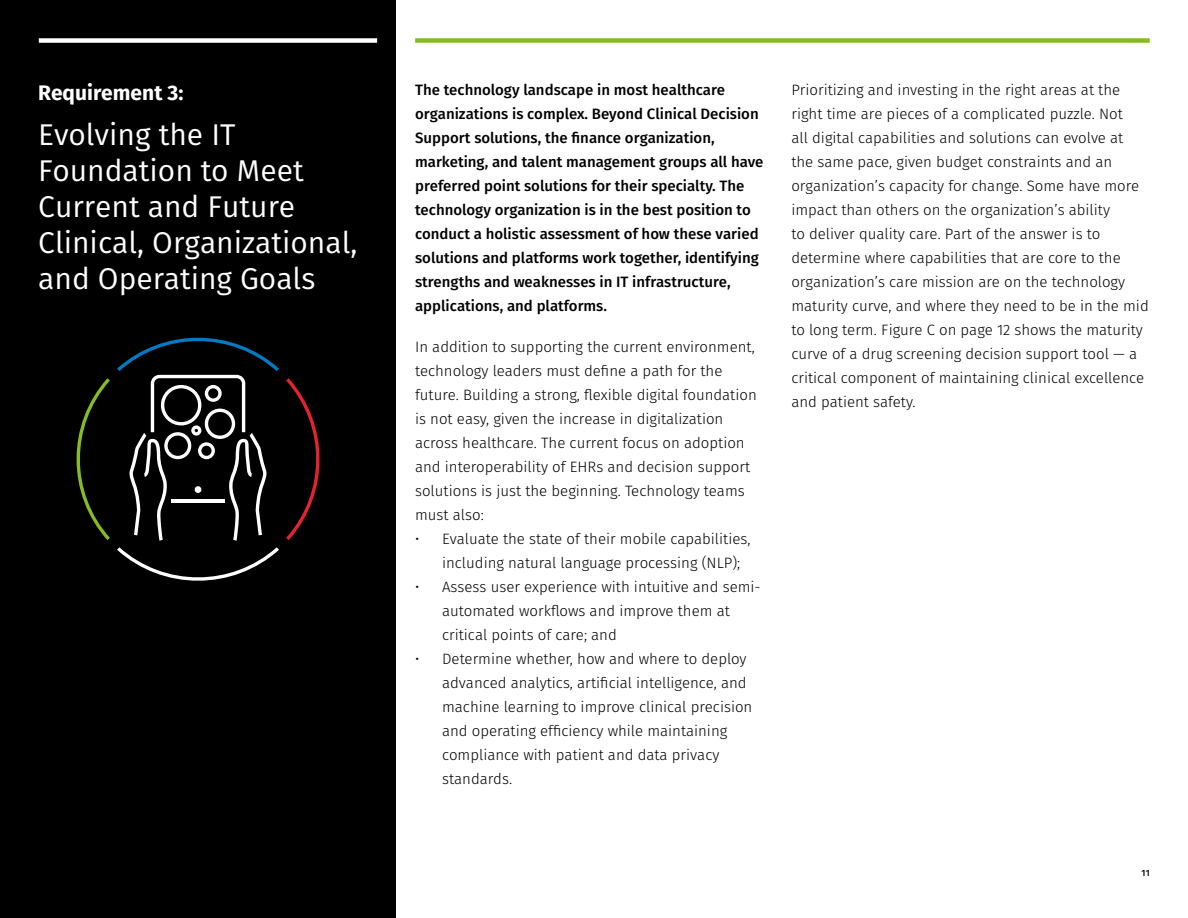
<style>
.page{position:relative;width:1188px;height:918px;background:#fff}
.page>*{position:absolute;margin:0;border:0;box-sizing:border-box;transform-origin:0 0}
.Subhead_1-16_20{font:30px/36px "Fira Sans";color:#fff}
.Subhead_1-16_20-2{font:700 21px "Fira Sans";color:#fff}
.Body_text_larger_-_10_16_light{font:300 15px/24px "Fira Sans";color:#000}
.Body_text_larger_-_10_16_light-2{font:500 15px/24px "Fira Sans";color:#000}
.t1{font:500 9px "Fira Sans";color:#000}
</style>
<div class="page">
<div style="left:415px;top:38px;width:735px;height:5px;background:#85bb23"></div>
<div style="left:0;top:0;width:396px;height:918px;background:#000"></div>
<svg style="left:77px;top:378px;width:33px;height:162px"></svg>
<svg style="left:117px;top:547px;width:162px;height:34px"></svg>
<svg style="left:286px;top:378px;width:34px;height:162px"></svg>
<svg style="left:117px;top:338px;width:162px;height:203px"></svg>
<div style="left:39px;top:38px;width:338px;height:5px;background:#fff"></div>
<p class="Subhead_1-16_20-2" style="left:38px;top:75px;width:147px">Requirement 3:</p>
<p class="Subhead_1-16_20" style="left:38px;top:116px;width:321px">Evolving the IT<br>Foundation to Meet<br>Current and Future<br>Clinical, Organizational, and Operating Goals</p>
<p class="Body_text_larger_-_10_16_light-2" style="left:415px;top:77px;width:350px">The technology landscape in most healthcare organizations is complex. Beyond Clinical Decision Support solutions, the finance organization, marketing, and talent management groups all have preferred point solutions for their specialty. The technology organization is in the best position to conduct a holistic assessment of how these varied solutions and platforms work together, identifying strengths and weaknesses in IT infrastructure, applications, and platforms.</p>
<p class="Body_text_larger_-_10_16_light" style="left:415px;top:335px;width:343px">In addition to supporting the current environment, technology leaders must define a path for the future. Building a strong, flexible digital foundation is not easy, given the increase in digitalization across healthcare. The current focus on adoption and interoperability of EHRs and decision support solutions is just the beginning. Technology teams must also:</p>
<p class="Body_text_larger_-_10_16_light" style="left:442px;top:527px;width:310px;text-indent:-27px">• Evaluate the state of their mobile capabilities, including natural language processing (NLP);</p>
<p class="Body_text_larger_-_10_16_light" style="left:442px;top:575px;width:320px;text-indent:-27px">• Assess user experience with intuitive and semi&shy;automated workflows and improve them at critical points of care; and</p>
<p class="Body_text_larger_-_10_16_light" style="left:442px;top:647px;width:312px;text-indent:-27px">• Determine whether, how and where to deploy advanced analytics, artificial intelligence, and machine learning to improve clinical precision and operating efficiency while maintaining compliance with patient and data privacy standards.</p>
<p class="Body_text_larger_-_10_16_light" style="left:791px;top:78px;width:359px">Prioritizing and investing in the right areas at the right time are pieces of a complicated puzzle. Not<br>all digital capabilities and solutions can evolve at the same pace, given budget constraints and an organization’s capacity for change. Some have more impact than others on the organization’s ability<br>to deliver quality care. Part of the answer is to determine where capabilities that are core to the organization’s care mission are on the technology maturity curve, and where they need to be in the mid to long term. Figure C on page 12 shows the maturity curve of a drug screening decision support tool — a critical component of maintaining clinical excellence and patient safety.</p>
<p class="t1" style="left:1142px;top:866px;width:10px">11</p>
</div>
